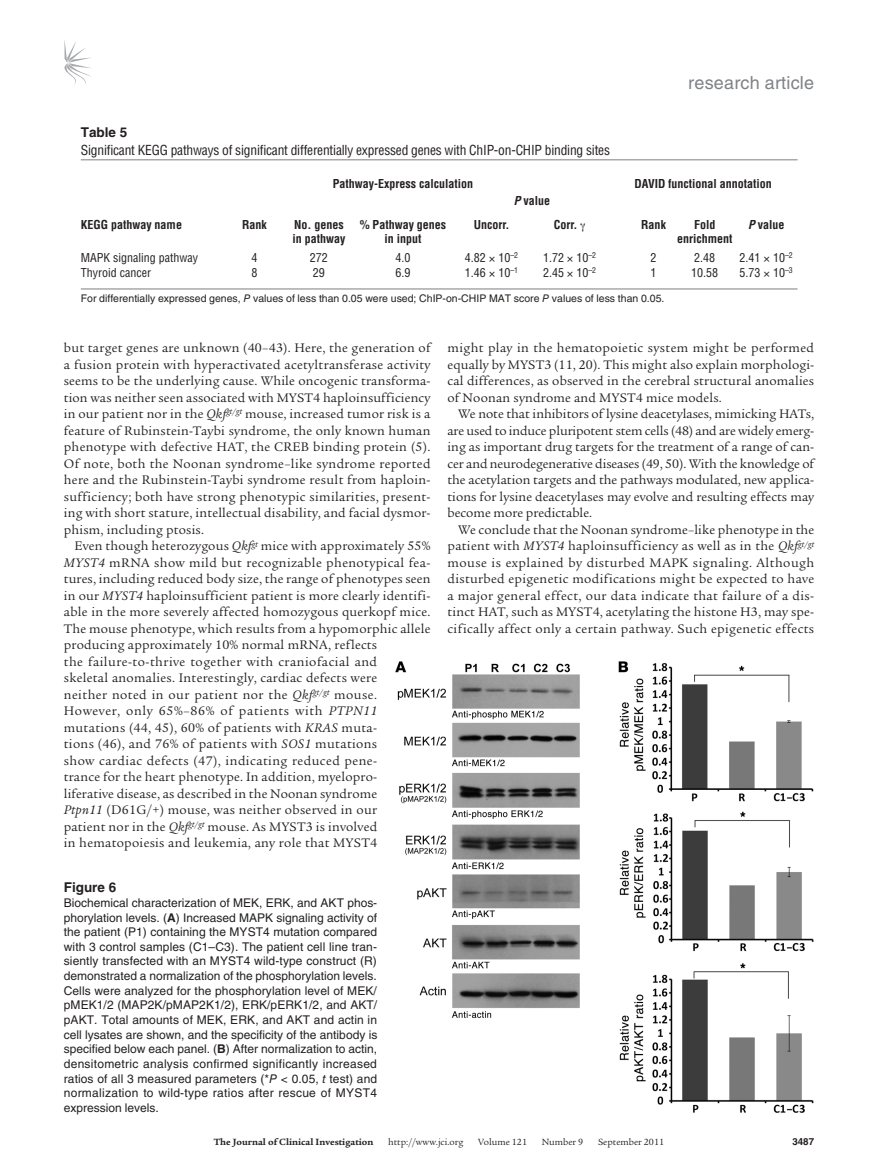
<style>
.page{position:relative;width:878px;height:1175px;background:#fff}
.page>*{position:absolute;margin:0;border:0;box-sizing:border-box;transform-origin:0 0}
.t1{font:18px "Helvetica LT Std";letter-spacing:.01em;color:#808285}
.t2{font:13.5px/16.5px "Legacy Serif Std";letter-spacing:.015em;color:#231f20;text-align:justify}
.t3{font:condensed 13.5px "Helvetica LT Std";letter-spacing:-.015em;color:#231f20}
.t4{font:700 13.5px "Helvetica LT Std";color:#231f20}
.t5{font:12px/14.7px "Helvetica LT Std";letter-spacing:.025em;color:#231f20;text-align:justify}
.t6{font:700 condensed 12px "Helvetica LT Std";color:#231f20}
.t7{font:condensed 12px "Helvetica LT Std";color:#231f20}
.t8{font:10.5px "Helvetica LT Std";color:#231f20}
.t9{font:9.75px "Legacy Serif Std";color:#231f20}
.t10{font:700 9.75px "Legacy Serif Std";color:#231f20}
.t11{font:700 9.75px "Helvetica LT Std";color:#231f20}
.s1{font-style:italic}
.s2{font-weight:700}
</style>
<div class="page">
<svg style="left:64px;top:40px;width:27px;height:45px"></svg>
<hr style="left:81px;top:159px;width:716px;height:1px;background:#a8a9ad">
<hr style="left:81px;top:288px;width:716px;height:2px;background:#a8a9ad">
<img style="left:395px;top:661px;width:419px;height:452px">
<h1 class="t1" style="left:688px;top:73px;width:127px">research article</h1>
<p class="t4" style="left:81px;top:124px;width:48px">Table 5</p>
<p class="t3" style="left:81px;top:141px;width:530px">Significant KEGG pathways of significant differentially expressed genes with ChIP-on-CHIP binding sites</p>
<p class="t6" style="left:333px;top:176px;width:142px">Pathway-Express calculation</p>
<p class="t6" style="left:634px;top:176px;width:139px">DAVID functional annotation</p>
<p class="t6" style="left:514px;top:193px;width:38px"><span class="s1">P</span> value</p>
<p class="t6" style="left:81px;top:217px;width:103px">KEGG pathway name</p>
<p class="t6" style="left:242px;top:217px;width:26px">Rank</p>
<p class="t6" style="left:294px;top:217px;width:51px">No. genes</p>
<p class="t6" style="left:360px;top:217px;width:88px">% Pathway genes</p>
<p class="t6" style="left:473px;top:217px;width:37px">Uncorr.</p>
<p class="t6" style="left:553px;top:217px;width:25px">Corr.</p>
<p class="t6" style="left:641px;top:217px;width:26px">Rank</p>
<p class="t6" style="left:694px;top:217px;width:23px">Fold</p>
<p class="t6" style="left:748px;top:217px;width:38px"><span class="s1">P</span> value</p>
<p class="t6" style="left:292px;top:231px;width:54px">in pathway</p>
<p class="t6" style="left:384px;top:231px;width:38px">in input</p>
<p class="t6" style="left:677px;top:231px;width:57px">enrichment</p>
<p class="t7" style="left:81px;top:250px;width:119px">MAPK signaling pathway</p>
<p class="t7" style="left:251px;top:250px;width:7px">4</p>
<p class="t7" style="left:310px;top:250px;width:19px">272</p>
<p class="t7" style="left:395px;top:250px;width:16px">4.0</p>
<p class="t7" style="left:465px;top:250px;width:55px">4.82 10<sup>–2</sup></p>
<p class="t7" style="left:543px;top:250px;width:55px">1.72 10<sup>–2</sup></p>
<p class="t7" style="left:650px;top:250px;width:7px">2</p>
<p class="t7" style="left:694px;top:250px;width:22px">2.48</p>
<p class="t7" style="left:739px;top:250px;width:55px">2.41 10<sup>–2</sup></p>
<p class="t7" style="left:81px;top:265px;width:72px">Thyroid cancer</p>
<p class="t7" style="left:251px;top:265px;width:7px">8</p>
<p class="t7" style="left:313px;top:265px;width:13px">29</p>
<p class="t7" style="left:395px;top:265px;width:16px">6.9</p>
<p class="t7" style="left:465px;top:265px;width:55px">1.46 10<sup>–1</sup></p>
<p class="t7" style="left:543px;top:265px;width:55px">2.45 10<sup>–2</sup></p>
<p class="t7" style="left:650px;top:265px;width:7px">1</p>
<p class="t7" style="left:691px;top:265px;width:28px">10.58</p>
<p class="t7" style="left:739px;top:265px;width:55px">5.73 10<sup>–3</sup></p>
<p class="t8" style="left:81px;top:293px;width:585px">For differentially expressed genes, <span class="s1">P</span> values of less than 0.05 were used; ChIP-on-CHIP MAT score <span class="s1">P</span> values of less than 0.05.</p>
<p class="t2" style="left:64px;top:340px;width:368px">but target genes are unknown (40–43). Here, the generation of a fusion protein with hyperactivated acetyltransferase activity seems to be the underlying cause. While oncogenic transforma&shy;tion was neither seen associated with MYST4 haploinsufficiency in our patient nor in the <span class="s1">Qkf</span><sup>gt/gt</sup> mouse, increased tumor risk is a feature of Rubinstein-Taybi syndrome, the only known human phenotype with defective HAT, the CREB binding protein (5).<br>Of note, both the Noonan syndrome–like syndrome reported here and the Rubinstein-Taybi syndrome result from haploin&shy;sufficiency; both have strong phenotypic similarities, present&shy;ing with short stature, intellectual disability, and facial dysmor&shy;phism, including ptosis.</p>
<p class="t2" style="left:64px;top:538px;width:368px;text-align:left;text-indent:11px">Even though heterozygous <span class="s1">Qkf</span><sup>gt</sup> mice with approximately 55% <span class="s1">MYST4</span> mRNA show mild but recognizable phenotypical fea&shy;tures, including reduced body size, the range of phenotypes seen in our <span class="s1">MYST4</span> haploinsufficient patient is more clearly identifi&shy;able in the more severely affected homozygous querkopf mice.<br>The mouse phenotype, which results from a hypomorphic allele producing approximately 10% normal mRNA, reflects<br>the failure-to-thrive together with craniofacial and<br>skeletal anomalies. Interestingly, cardiac defects were<br>neither noted in our patient nor the <span class="s1">Qkf</span><sup>gt/gt</sup> mouse.<br>However, only 65%–86% of patients with <span class="s1">PTPN11 </span>mutations (44, 45), 60% of patients with <span class="s1">KRAS</span> muta-<br>tions (46), and 76% of patients with <span class="s1">SOS1</span> mutations<br>show cardiac defects (47), indicating reduced pene-<br>trance for the heart phenotype. In addition, myelopro&shy;liferative disease, as described in the Noonan syndrome<br><span class="s1">Ptpn11</span> (D61G/+) mouse, was neither observed in our<br>patient nor in the <span class="s1">Qkf</span><sup>gt/gt</sup> mouse. As MYST3 is involved<br>in hematopoiesis and leukemia, any role that MYST4</p>
<p class="t4" style="left:64px;top:879px;width:54px">Figure 6</p>
<p class="t5" style="left:64px;top:895px;width:315px">Biochemical characterization of MEK, ERK, and AKT phos&shy;phorylation levels. (<span class="s2">A</span>) Increased MAPK signaling activity of the patient (P1) containing the MYST4 mutation compared with 3 control samples (C1–C3). The patient cell line tran&shy;siently transfected with an MYST4 wild-type construct (R) demonstrated a normalization of the phosphorylation levels.<br>Cells were analyzed for the phosphorylation level of MEK/ pMEK1/2 (MAP2K/pMAP2K1/2), ERK/pERK1/2, and AKT/ pAKT. Total amounts of MEK, ERK, and AKT and actin in cell lysates are shown, and the specificity of the antibody is specified below each panel. (<span class="s2">B</span>) After normalization to actin, densitometric analysis confirmed significantly increased ratios of all 3 measured parameters (*<span class="s1">P</span> &lt; 0.05, <span class="s1">t</span> test) and normalization to wild-type ratios after rescue of MYST4 expression levels.</p>
<p class="t2" style="left:447px;top:340px;width:368px">might play in the hematopoietic system might be performed equally by MYST3 (11, 20). This might also explain morphologi&shy;cal differences, as observed in the cerebral structural anomalies of Noonan syndrome and MYST4 mice models.</p>
<p class="t2" style="left:447px;top:406px;width:368px;text-indent:11px">We note that inhibitors of lysine deacetylases, mimicking HATs, are used to induce pluripotent stem cells (48) and are widely emerg&shy;ing as important drug targets for the treatment of a range of can&shy;cer and neurodegenerative diseases (49, 50). With the knowledge of the acetylation targets and the pathways modulated, new applica&shy;tions for lysine deacetylases may evolve and resulting effects may become more predictable.</p>
<p class="t2" style="left:447px;top:521px;width:368px;text-indent:11px">We conclude that the Noonan syndrome–like phenotype in the patient with <span class="s1">MYST4</span> haploinsufficiency as well as in the <span class="s1">Qkf</span><sup>gt/gt </sup>mouse is explained by disturbed MAPK signaling. Although disturbed epigenetic modifications might be expected to have a major general effect, our data indicate that failure of a dis&shy;tinct HAT, such as MYST4, acetylating the histone H3, may spe&shy;cifically affect only a certain pathway. Such epigenetic effects</p>
<p class="t10" style="left:214px;top:1135px;width:161px">The Journal of Clinical Investigation</p>
<p class="t9" style="left:388px;top:1136px;width:77px">http://www.jci.org</p>
<p class="t9" style="left:478px;top:1136px;width:50px">Volume 121</p>
<p class="t9" style="left:541px;top:1136px;width:43px">Number 9</p>
<p class="t9" style="left:598px;top:1136px;width:68px">September 2011</p>
<p class="t11" style="left:792px;top:1135px;width:23px">3487</p>
</div>
